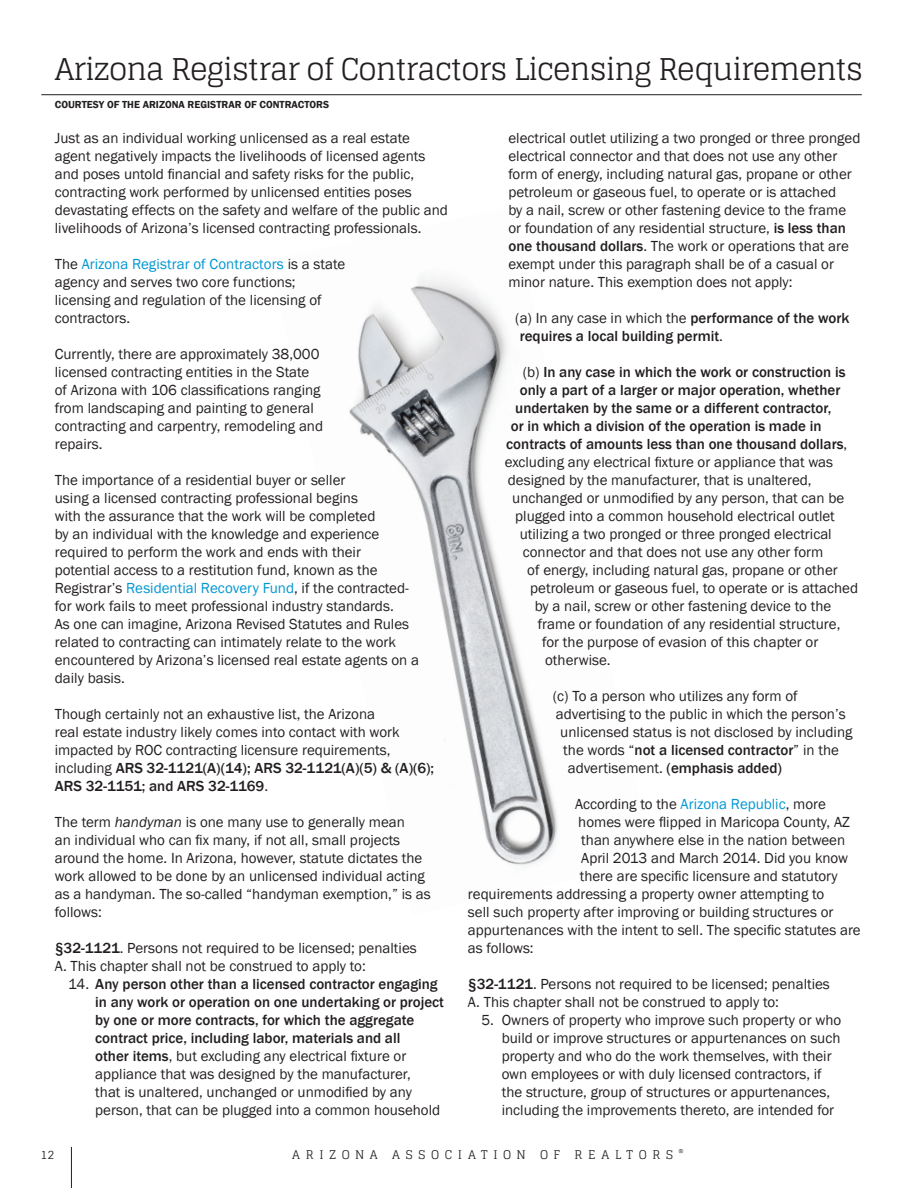
<style>
.page{position:relative;width:918px;height:1188px;background:#fff}
.page>*{position:absolute;margin:0;border:0;box-sizing:border-box;transform-origin:0 0}
.t1{font:30px "Glegoo";letter-spacing:-.03em;color:#231f20}
.t2{font:15px/18px "Franklin Gothic";color:#231f20}
.t3{font:500 15px/18px "Franklin Gothic";color:#231f20}
.t4{font:12px "Glegoo";letter-spacing:.48em;color:#231f20}
.t5{font:600 10.5px "Franklin Gothic";color:#231f20}
.s1{color:#0096d3}
.s2{font-weight:500}
.s3{font-style:italic}
.s4{font-weight:400}
</style>
<div class="page">
<img style="left:349px;top:277px;width:209px;height:588px">
<hr style="left:41px;top:94px;width:821px;height:1px;background:#231f20">
<hr style="left:71px;top:1147px;width:1px;height:41px;background:#231f20">
<h1 class="t1" style="left:55px;top:50px;width:810px">Arizona Registrar of Contractors Licensing Requirements</h1>
<p class="t5" style="left:55px;top:98px;width:276px">COURTESY OF THE ARIZONA REGISTRAR OF CONTRACTORS</p>
<p class="t2" style="left:55px;top:130px;width:395px">Just as an individual working unlicensed as a real estate agent negatively impacts the livelihoods of licensed agents and poses untold financial and safety risks for the public, contracting work performed by unlicensed entities poses devastating effects on the safety and welfare of the public and livelihoods of Arizona’s licensed contracting professionals.</p>
<p class="t2" style="left:55px;top:256px;width:292px">The <span class="s1">Arizona Registrar of Contractors</span> is a state agency and serves two core functions; licensing and regulation of the licensing of contractors.</p>
<p class="t2" style="left:55px;top:346px;width:270px">Currently, there are approximately 38,000 licensed contracting entities in the State of Arizona with 106 classifications ranging from landscaping and painting to general contracting and carpentry, remodeling and repairs.</p>
<p class="t2" style="left:55px;top:472px;width:366px">The importance of a residential buyer or seller<br>using a licensed contracting professional begins<br>with the assurance that the work will be completed<br>by an individual with the knowledge and experience required to perform the work and ends with their potential access to a restitution fund, known as the Registrar’s <span class="s1">Residential Recovery Fund</span>, if the contracted&shy;for work fails to meet professional industry standards.<br>As one can imagine, Arizona Revised Statutes and Rules related to contracting can intimately relate to the work encountered by Arizona’s licensed real estate agents on a daily basis.</p>
<p class="t2" style="left:55px;top:706px;width:381px">Though certainly not an exhaustive list, the Arizona<br>real estate industry likely comes into contact with work impacted by ROC contracting licensure requirements, including <span class="s2">ARS 32-1121(A)(14); ARS 32-1121(A)(5) &amp; (A)(6); ARS 32-1151; and ARS 32-1169</span>.</p>
<p class="t2" style="left:55px;top:814px;width:378px">The term <span class="s3">handyman</span> is one many use to generally mean<br>an individual who can fix many, if not all, small projects around the home. In Arizona, however, statute dictates the work allowed to be done by an unlicensed individual acting as a handyman. The so-called “handyman exemption,” is as follows:</p>
<p class="t2" style="left:55px;top:940px;width:363px"><span class="s2">§32-1121</span>. Persons not required to be licensed; penalties<br>A. This chapter shall not be construed to apply to:</p>
<p class="t3" style="left:95px;top:975px;width:350px;text-indent:-27px"><span class="s4">14.</span> Any person other than a licensed contractor engaging in any work or operation on one undertaking or project by one or more contracts, for which the aggregate contract price, including labor, materials and all<br>other items<span class="s4">, but excluding any electrical fixture or appliance that was designed by the manufacturer,<br>that is unaltered, unchanged or unmodified by any person, that can be plugged into a common household</span></p>
<p class="t2" style="left:508px;top:130px;width:353px">electrical outlet utilizing a two pronged or three pronged electrical connector and that does not use any other form of energy, including natural gas, propane or other petroleum or gaseous fuel, to operate or is attached<br>by a nail, screw or other fastening device to the frame or foundation of any residential structure, <span class="s2">is less than one thousand dollars</span>. The work or operations that are exempt under this paragraph shall be of a casual or minor nature. This exemption does not apply:</p>
<p class="t3" style="left:520px;top:309px;width:331px;text-indent:-4px"><span class="s4">(a) In any case in which the</span> performance of the work requires a local building permit<span class="s4">.</span></p>
<p class="t3" style="left:523px;top:363px;width:324px"><span class="s4">(b)</span> In any case in which the work or construction is</p>
<p class="t3" style="left:520px;top:381px;width:322px">only a part of a larger or major operation, whether</p>
<p class="t3" style="left:515px;top:399px;width:318px">undertaken by the same or a different contractor,</p>
<p class="t3" style="left:511px;top:417px;width:312px">or in which a division of the operation is made in</p>
<p class="t3" style="left:506px;top:435px;width:343px">contracts of amounts less than one thousand dollars<span class="s4">,</span></p>
<p class="t2" style="left:505px;top:454px;width:330px">excluding any electrical fixture or appliance that was</p>
<p class="t2" style="left:508px;top:472px;width:305px">designed by the manufacturer, that is unaltered,</p>
<p class="t2" style="left:512px;top:490px;width:334px">unchanged or unmodified by any person, that can be</p>
<p class="t2" style="left:515px;top:508px;width:321px">plugged into a common household electrical outlet</p>
<p class="t2" style="left:520px;top:526px;width:313px">utilizing a two pronged or three pronged electrical</p>
<p class="t2" style="left:523px;top:544px;width:302px">connector and that does not use any other form</p>
<p class="t2" style="left:527px;top:562px;width:312px">of energy, including natural gas, propane or other</p>
<p class="t2" style="left:530px;top:580px;width:329px">petroleum or gaseous fuel, to operate or is attached</p>
<p class="t2" style="left:535px;top:598px;width:298px">by a nail, screw or other fastening device to the</p>
<p class="t2" style="left:538px;top:616px;width:304px">frame or foundation of any residential structure,</p>
<p class="t2" style="left:542px;top:634px;width:277px">for the purpose of evasion of this chapter or</p>
<p class="t2" style="left:545px;top:652px;width:67px">otherwise.</p>
<p class="t2" style="left:553px;top:688px;width:247px">(c) To a person who utilizes any form of</p>
<p class="t2" style="left:556px;top:706px;width:291px">advertising to the public in which the person’s</p>
<p class="t2" style="left:560px;top:724px;width:294px">unlicensed status is not disclosed by including</p>
<p class="t3" style="left:563px;top:741px;width:277px"><span class="s4">the words “</span>not a licensed contractor<span class="s4">” in the</span></p>
<p class="t3" style="left:568px;top:759px;width:216px"><span class="s4">advertisement.</span> (emphasis added)</p>
<p class="t2" style="left:575px;top:796px;width:252px">According to the <span class="s1">Arizona Republic</span>, more</p>
<p class="t2" style="left:578px;top:814px;width:273px">homes were flipped in Maricopa County, AZ</p>
<p class="t2" style="left:581px;top:832px;width:265px">than anywhere else in the nation between</p>
<p class="t2" style="left:581px;top:850px;width:268px">April 2013 and March 2014. Did you know</p>
<p class="t2" style="left:580px;top:868px;width:259px">there are specific licensure and statutory</p>
<p class="t2" style="left:468px;top:886px;width:358px">requirements addressing a property owner attempting to</p>
<p class="t2" style="left:468px;top:904px;width:367px">sell such property after improving or building structures or</p>
<p class="t2" style="left:468px;top:922px;width:394px">appurtenances with the intent to sell. The specific statutes are</p>
<p class="t2" style="left:468px;top:940px;width:67px">as follows:</p>
<p class="t2" style="left:468px;top:976px;width:363px"><span class="s2">§32-1121</span>. Persons not required to be licensed; penalties<br>A. This chapter shall not be construed to apply to:</p>
<p class="t2" style="left:502px;top:1012px;width:341px;text-indent:-20px">5. Owners of property who improve such property or who build or improve structures or appurtenances on such property and who do the work themselves, with their own employees or with duly licensed contractors, if the structure, group of structures or appurtenances, including the improvements thereto, are intended for</p>
<p class="t4" style="left:292px;top:1147px;width:393px">ARIZONA ASSOCIATION OF REALTORS <sup>®</sup></p>
<p class="t4" style="left:40px;top:1147px;width:15px">12</p>
</div>
